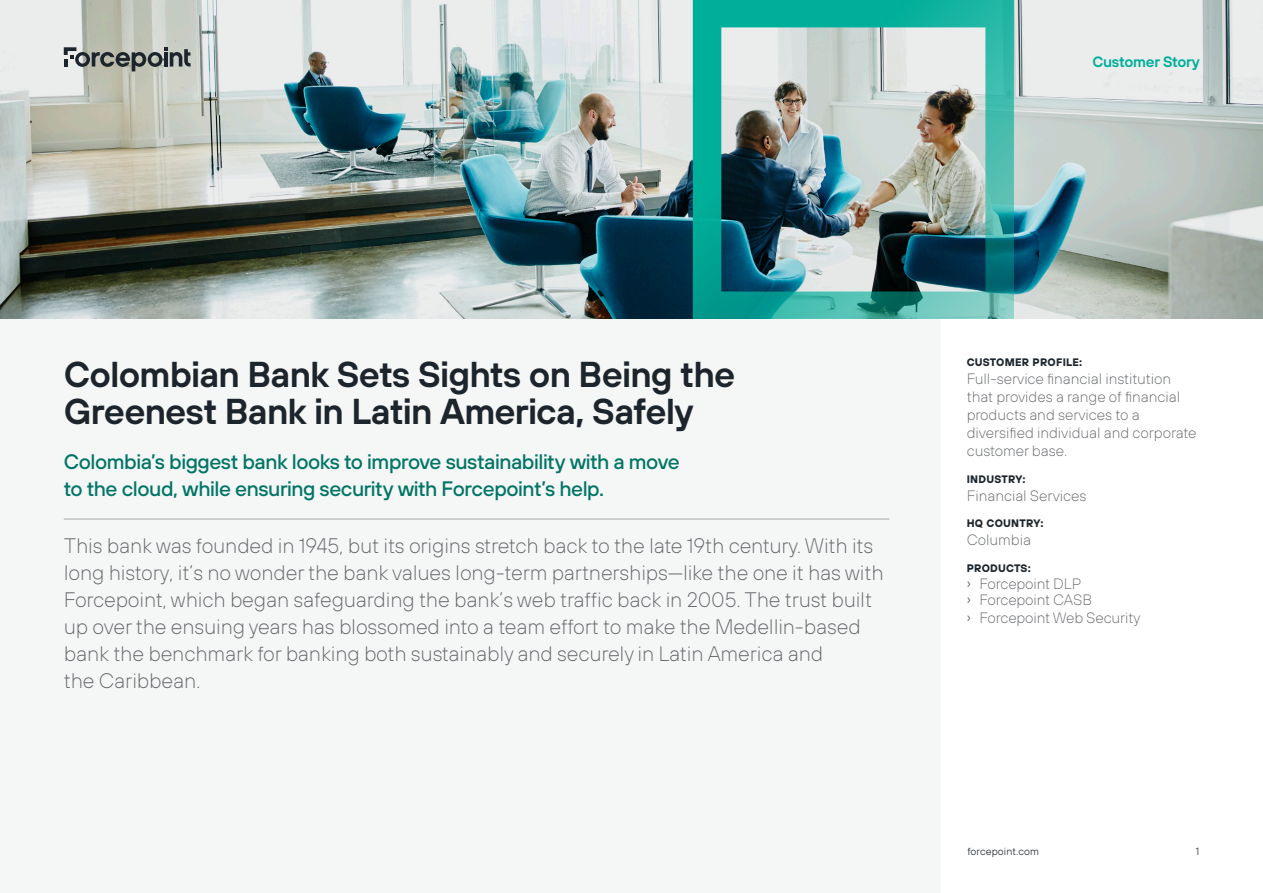
<style>
.page{position:relative;width:1263px;height:893px;background:#fff}
.page>*{position:absolute;margin:0;border:0;box-sizing:border-box;transform-origin:0 0}
._24_pt_DemiBold_Head{font:600 36px/37.5px "FP Sans";letter-spacing:-.025em;color:#1d252c}
._14_pt_ExtraLight_In{font:200 21px/27px "FP Sans";letter-spacing:-.01em;color:#636569}
._14_pt_Medium_Subhea{font:500 21px/27px "FP Sans";letter-spacing:-.02em;color:#007565}
._10_pt_ExtraLight_Si{font:200 15px/18px "FP Sans";letter-spacing:-.005em;color:#636569}
.t1{font:600 15px "FP Sans";letter-spacing:-.015em;color:#00af9a}
._7_25_pt_Sidebar_Tit{font:700 10.8px "FP Sans";letter-spacing:.02em;color:#1d252c}
.t2{font:300 10.5px "FP Sans";letter-spacing:.01em;color:#1d252c}
.s1{font-weight:400;font-size:13.5px}
</style>
<div class="page">
<div style="left:0;top:0;width:941px;height:893px;background:#f5f6f6"></div>
<img style="left:0;top:0;width:1263px;height:319px">
<hr style="left:64px;top:519px;width:825px;height:1px;background:#a7a8aa">
<img style="left:693px;top:0;width:321px;height:319px">
<svg style="left:64px;top:47px;width:127px;height:24px;background:#8a8e8a"></svg>
<p class="t1" style="left:1092px;top:51px;width:109px">Customer Story</p>
<p class="_24_pt_DemiBold_Head" style="left:64px;top:354px;width:673px">Colombian Bank Sets Sights on Being the<br>Greenest Bank in Latin America, Safely</p>
<p class="_14_pt_Medium_Subhea" style="left:64px;top:448px;width:617px">Colombia’s biggest bank looks to improve sustainability with a move to the cloud, while ensuring security with Forcepoint’s help.</p>
<p class="_14_pt_ExtraLight_In" style="left:64px;top:532px;width:821px">This bank was founded in 1945, but its origins stretch back to the late 19th century. With its long history, it’s no wonder the bank values long-term partnerships—like the one it has with Forcepoint, which began safeguarding the bank’s web traffic back in 2005. The trust built up over the ensuing years has blossomed into a team effort to make the Medellin-based bank the benchmark for banking both sustainably and securely in Latin America and<br>the Caribbean.</p>
<p class="_7_25_pt_Sidebar_Tit" style="left:967px;top:355px;width:117px">CUSTOMER PROFILE:</p>
<p class="_10_pt_ExtraLight_Si" style="left:967px;top:370px;width:231px">Full-service financial institution that provides a range of financial products and services to a diversified individual and corporate customer base.</p>
<p class="_7_25_pt_Sidebar_Tit" style="left:967px;top:472px;width:60px">INDUSTRY:</p>
<p class="_10_pt_ExtraLight_Si" style="left:967px;top:486px;width:121px">Financial Services</p>
<p class="_7_25_pt_Sidebar_Tit" style="left:967px;top:516px;width:78px">HQ COUNTRY:</p>
<p class="_10_pt_ExtraLight_Si" style="left:967px;top:531px;width:66px">Columbia</p>
<p class="_7_25_pt_Sidebar_Tit" style="left:967px;top:561px;width:66px">PRODUCTS:</p>
<p class="_10_pt_ExtraLight_Si" style="left:967px;top:574px;width:116px"><span class="s1">›</span> Forcepoint DLP</p>
<p class="_10_pt_ExtraLight_Si" style="left:967px;top:591px;width:127px"><span class="s1">›</span> Forcepoint CASB</p>
<p class="_10_pt_ExtraLight_Si" style="left:967px;top:609px;width:175px"><span class="s1">›</span> Forcepoint Web Security</p>
<p class="t2" style="left:967px;top:844px;width:73px">forcepoint.com</p>
<p class="t2" style="left:1196px;top:844px;width:5px">1</p>
</div>
